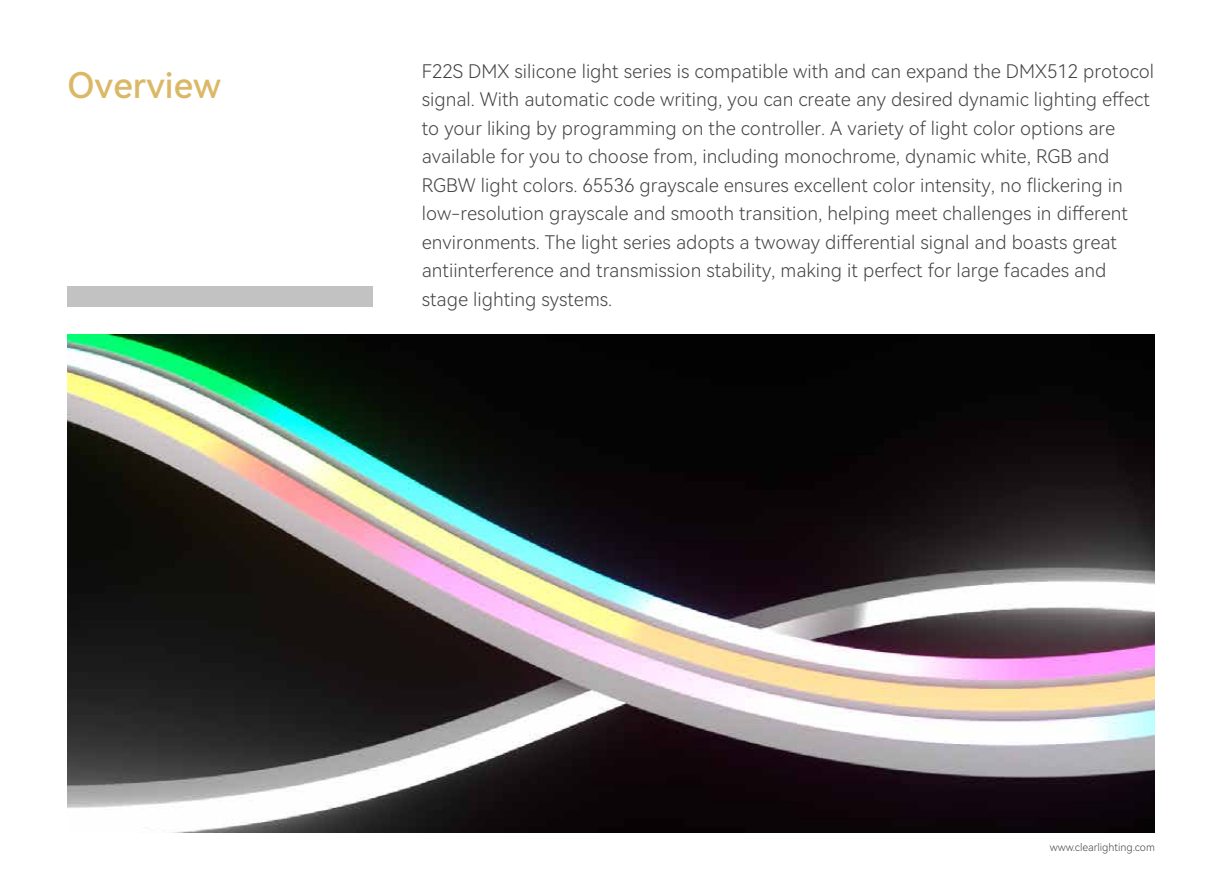
<style>
.page{position:relative;width:1212px;height:893px;background:#fff}
.page>*{position:absolute;margin:0;border:0;box-sizing:border-box;transform-origin:0 0}
.t1{font:35.25px "Harmony OS Sans SC Medium";color:#dab866}
.t2{font:18.75px/28.5px "Harmony OS Sans SC Light";color:#434343}
.t3{font:10.5px "Harmony OS Sans SC Light";color:#434343}
</style>
<div class="page">
<img style="left:67px;top:334px;width:1088px;height:498px">
<div style="left:67px;top:286px;width:306px;height:21px;background:#c2c2c2"></div>
<h1 class="t1" style="left:67px;top:61px;width:155px">Overview</h1>
<p class="t2" style="left:422px;top:56px;width:734px">F22S DMX silicone light series is compatible with and can expand the DMX512 protocol signal. With automatic code writing, you can create any desired dynamic lighting effect to your liking by programming on the controller. A variety of light color options are available for you to choose from, including monochrome, dynamic white, RGB and RGBW light colors. 65536 grayscale ensures excellent color intensity, no flickering in low-resolution grayscale and smooth transition, helping meet challenges in different environments. The light series adopts a twoway differential signal and boasts great antiinterference and transmission stability, making it perfect for large facades and stage lighting systems.</p>
<p class="t3" style="left:1050px;top:840px;width:107px">www.clearlighting.com</p>
</div>
